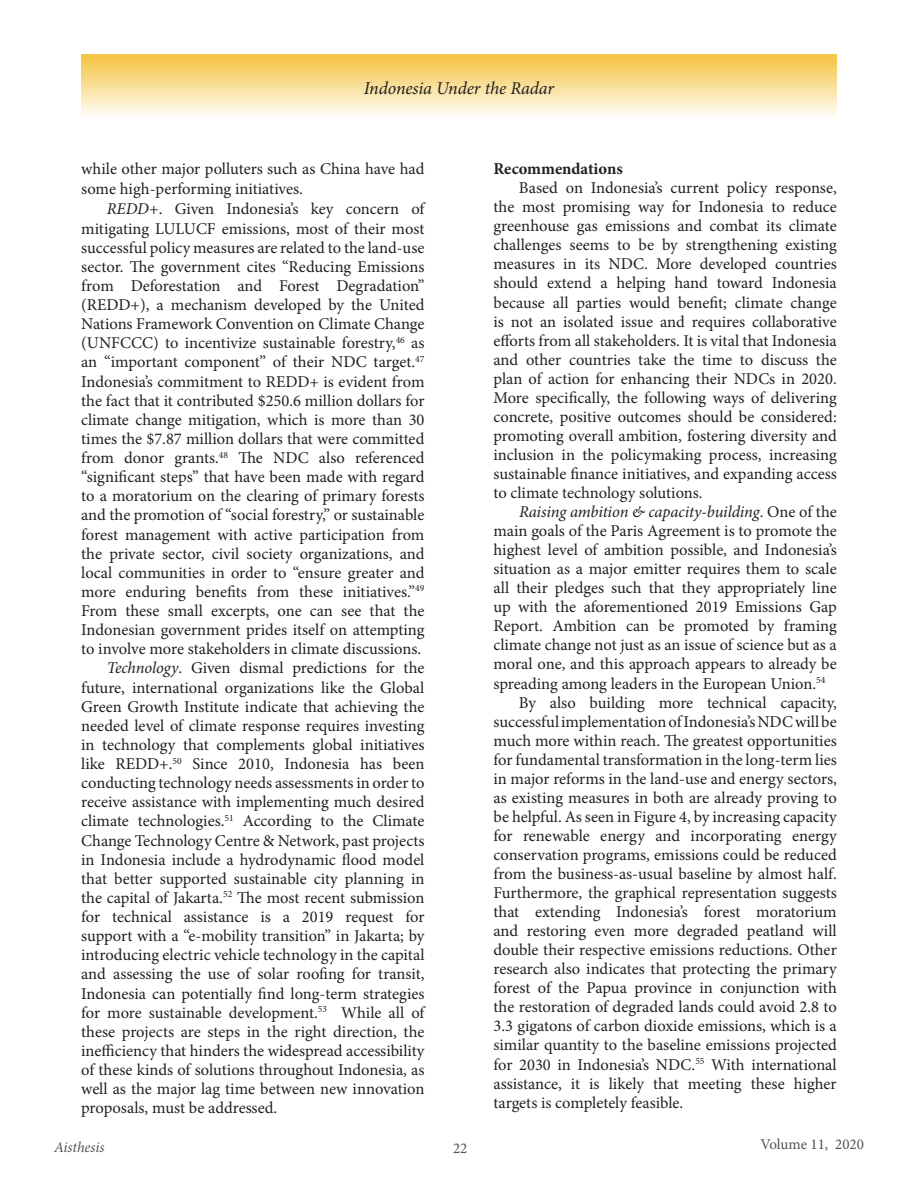
<style>
.page{position:relative;width:918px;height:1188px;background:#fff}
.page>*{position:absolute;margin:0;border:0;box-sizing:border-box;transform-origin:0 0}
.Body{font:italic 18px "Minion Pro";letter-spacing:-.005em;color:#231f20}
.Body-2{font:16.5px/19.2px "Minion Pro";color:#231f20;text-align:justify}
.Body-3{font:700 16.5px "Minion Pro";color:#231f20}
.t1{font:15px "Minion Pro";color:#535355}
.t2{font:italic 15px "Minion Pro";letter-spacing:-.01em;color:#535355}
.s1{font-style:italic}
</style>
<div class="page">
<div style="left:81px;top:54px;width:756px;height:68px;background:linear-gradient(to bottom,#f4c23d,#fff)"></div>
<p class="Body" style="left:364px;top:76px;width:192px">Indonesia Under the Radar</p>
<p class="Body-2" style="left:81px;top:159px;width:345px;line-height:19.8px">while other major polluters such as China have had some high-performing initiatives.</p>
<p class="Body-2" style="left:81px;top:199px;width:345px;text-indent:26px"><span class="s1">REDD+</span>. Given Indonesia’s key concern of mitigating LULUCF emissions, most of their most successful policy measures are related to the land-use sector. The government cites “Reducing Emissions from Deforestation and Forest Degradation” (REDD+), a mechanism developed by the United Nations Framework Convention on Climate Change (UNFCCC) to incentivize sustainable forestry,<sup>46</sup> as an “important component” of their NDC target.<sup>47<br></sup>Indonesia’s commitment to REDD+ is evident from the fact that it contributed $250.6 million dollars for climate change mitigation, which is more than 30 times the $7.87 million dollars that were committed from donor grants.<sup>48</sup> The NDC also referenced “significant steps” that have been made with regard to a moratorium on the clearing of primary forests and the promotion of “social forestry,” or sustainable forest management with active participation from the private sector, civil society organizations, and local communities in order to “ensure greater and more enduring benefits from these initiatives.”<sup>49<br></sup>From these small excerpts, one can see that the Indonesian government prides itself on attempting to involve more stakeholders in climate discussions.</p>
<p class="Body-2" style="left:81px;top:659px;width:345px;text-indent:26px"><span class="s1">Technology</span>. Given dismal predictions for the future, international organizations like the Global Green Growth Institute indicate that achieving the needed level of climate response requires investing in technology that complements global initiatives like REDD+.<sup>50</sup> Since 2010, Indonesia has been conducting technology needs assessments in order to receive assistance with implementing much desired climate technologies.<sup>51</sup> According to the Climate Change Technology Centre &amp; Network, past projects in Indonesia include a hydrodynamic flood model that better supported sustainable city planning in the capital of Jakarta.<sup>52</sup> The most recent submission for technical assistance is a 2019 request for support with a “e-mobility transition” in Jakarta; by introducing electric vehicle technology in the capital and assessing the use of solar roofing for transit, Indonesia can potentially find long-term strategies for more sustainable development.<sup>53</sup> While all of these projects are steps in the right direction, the inefficiency that hinders the widespread accessibility of these kinds of solutions throughout Indonesia, as well as the major lag time between new innovation proposals, must be addressed.</p>
<p class="Body-3" style="left:494px;top:157px;width:131px">Recommendations</p>
<p class="Body-2" style="left:494px;top:179px;width:345px;text-indent:25px">Based on Indonesia’s current policy response, the most promising way for Indonesia to reduce greenhouse gas emissions and combat its climate challenges seems to be by strengthening existing measures in its NDC. More developed countries should extend a helping hand toward Indonesia because all parties would benefit; climate change is not an isolated issue and requires collaborative efforts from all stakeholders. It is vital that Indonesia and other countries take the time to discuss the plan of action for enhancing their NDCs in 2020.<br>More specifically, the following ways of delivering concrete, positive outcomes should be considered: promoting overall ambition, fostering diversity and inclusion in the policymaking process, increasing sustainable finance initiatives, and expanding access to climate technology solutions.</p>
<p class="Body-2" style="left:494px;top:502px;width:345px;text-indent:26px"><span class="s1">Raising ambition &amp; capacity-building</span>. One of the main goals of the Paris Agreement is to promote the highest level of ambition possible, and Indonesia’s situation as a major emitter requires them to scale all their pledges such that they appropriately line up with the aforementioned 2019 Emissions Gap Report. Ambition can be promoted by framing climate change not just as an issue of science but as a moral one, and this approach appears to already be spreading among leaders in the European Union.<sup>54</sup></p>
<p class="Body-2" style="left:494px;top:693px;width:345px;text-indent:25px">By also building more technical capacity, successful implementation of Indonesia’s NDC will be much more within reach. The greatest opportunities for fundamental transformation in the long-term lies in major reforms in the land-use and energy sectors, as existing measures in both are already proving to be helpful. As seen in Figure 4, by increasing capacity for renewable energy and incorporating energy conservation programs, emissions could be reduced from the business-as-usual baseline by almost half.<br>Furthermore, the graphical representation suggests that extending Indonesia’s forest moratorium and restoring even more degraded peatland will double their respective emissions reductions. Other research also indicates that protecting the primary forest of the Papua province in conjunction with the restoration of degraded lands could avoid 2.8 to 3.3 gigatons of carbon dioxide emissions, which is a similar quantity to the baseline emissions projected for 2030 in Indonesia’s NDC.<sup>55</sup> With international assistance, it is likely that meeting these higher targets is completely feasible.</p>
<p class="t2" style="left:54px;top:1137px;width:52px">Aisthesis</p>
<p class="t1" style="left:760px;top:1135px;width:105px">Volume 11, 2020</p>
<p class="t1" style="left:453px;top:1138px;width:16px">22</p>
</div>
